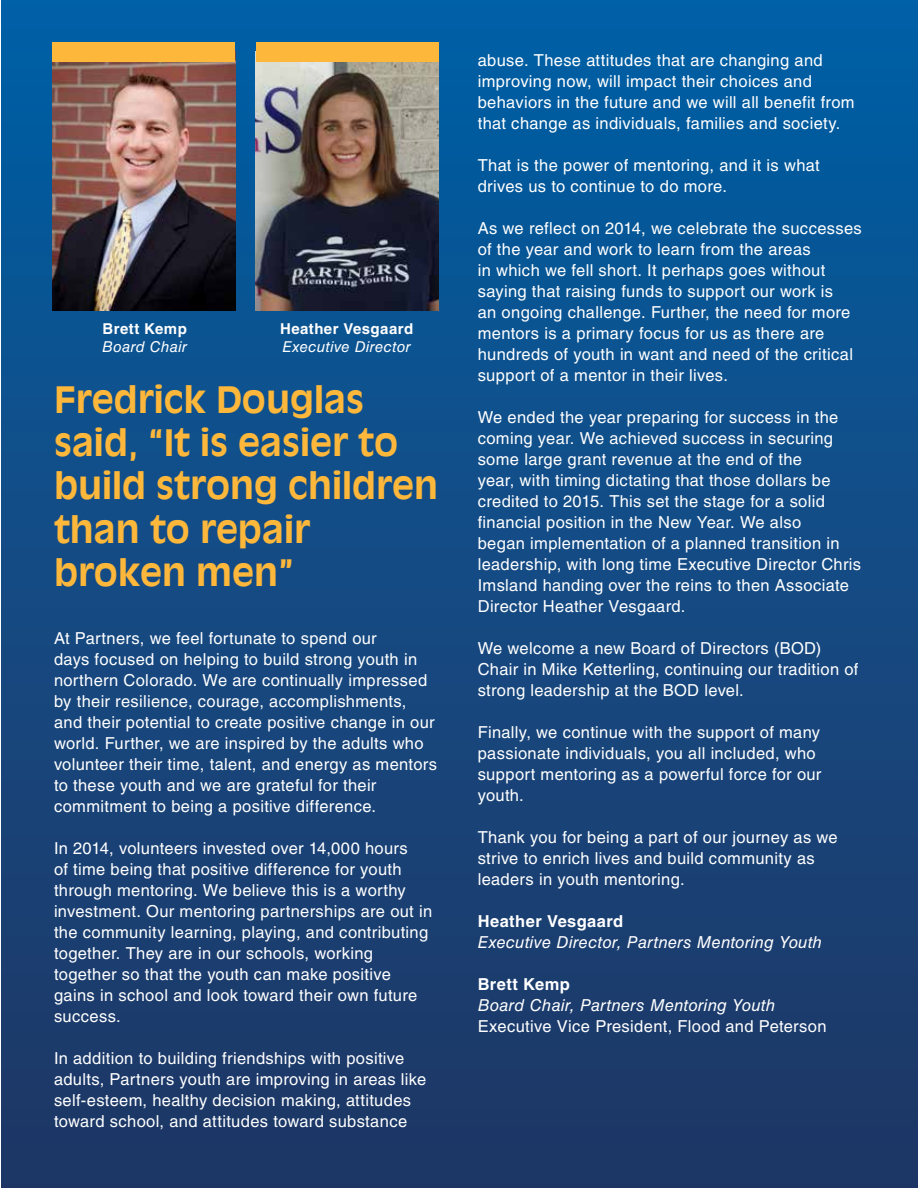
<style>
.page{position:relative;width:918px;height:1188px;background:#fff}
.page>*{position:absolute;margin:0;border:0;box-sizing:border-box;transform-origin:0 0}
.t1{font:700 36px/43.2px "Antique Olive Std";color:#fdb73b}
.t2{font:16.5px/21px "Helvetica LT Std";letter-spacing:.02em;color:#fff}
.t3{font:italic 16.5px "Helvetica LT Std";letter-spacing:.02em;color:#fff}
.t4{font:700 16.5px "Helvetica LT Std";letter-spacing:.025em;color:#fff}
.t5{font:italic 15px "Helvetica LT Std";letter-spacing:.025em;color:#fff}
.t6{font:700 15px "Helvetica LT Std";letter-spacing:.03em;color:#fff}
</style>
<div class="page">
<div style="left:2px;top:0;width:916px;height:1188px;background:linear-gradient(to bottom,#015fa5,#223562)"></div>
<img style="left:256px;top:62px;width:182px;height:249px">
<img style="left:52px;top:62px;width:183px;height:249px">
<div style="left:52px;top:42px;width:183px;height:20px;background:#fdb73b"></div>
<div style="left:256px;top:42px;width:182px;height:20px;background:#fdb73b"></div>
<p class="t6" style="left:103px;top:320px;width:86px">Brett Kemp</p>
<p class="t5" style="left:102px;top:339px;width:87px">Board Chair</p>
<p class="t6" style="left:280px;top:320px;width:135px">Heather Vesgaard</p>
<p class="t5" style="left:283px;top:339px;width:130px">Executive Director</p>
<h1 class="t1" style="left:54px;top:378px;width:386px">Fredrick Douglas said, “It is easier to build strong children than to repair broken men”</h1>
<p class="t2" style="left:54px;top:628px;width:385px">At Partners, we feel fortunate to spend our<br>days focused on helping to build strong youth in northern Colorado. We are continually impressed by their resilience, courage, accomplishments, and their potential to create positive change in our world. Further, we are inspired by the adults who volunteer their time, talent, and energy as mentors to these youth and we are grateful for their commitment to being a positive difference.</p>
<p class="t2" style="left:54px;top:838px;width:380px">In 2014, volunteers invested over 14,000 hours<br>of time being that positive difference for youth through mentoring. We believe this is a worthy investment. Our mentoring partnerships are out in the community learning, playing, and contributing together. They are in our schools, working together so that the youth can make positive gains in school and look toward their own future success.</p>
<p class="t2" style="left:54px;top:1048px;width:374px">In addition to building friendships with positive adults, Partners youth are improving in areas like self-esteem, healthy decision making, attitudes toward school, and attitudes toward substance</p>
<p class="t2" style="left:478px;top:50px;width:378px">abuse. These attitudes that are changing and improving now, will impact their choices and behaviors in the future and we will all benefit from that change as individuals, families and society.</p>
<p class="t2" style="left:478px;top:155px;width:344px">That is the power of mentoring, and it is what drives us to continue to do more.</p>
<p class="t2" style="left:478px;top:218px;width:386px">As we reflect on 2014, we celebrate the successes of the year and work to learn from the areas<br>in which we fell short. It perhaps goes without saying that raising funds to support our work is<br>an ongoing challenge. Further, the need for more mentors is a primary focus for us as there are hundreds of youth in want and need of the critical support of a mentor in their lives.</p>
<p class="t2" style="left:478px;top:407px;width:385px">We ended the year preparing for success in the coming year. We achieved success in securing some large grant revenue at the end of the<br>year, with timing dictating that those dollars be credited to 2015. This set the stage for a solid financial position in the New Year. We also<br>began implementation of a planned transition in leadership, with long time Executive Director Chris Imsland handing over the reins to then Associate Director Heather Vesgaard.</p>
<p class="t2" style="left:478px;top:638px;width:382px">We welcome a new Board of Directors (BOD)<br>Chair in Mike Ketterling, continuing our tradition of strong leadership at the BOD level.</p>
<p class="t2" style="left:478px;top:722px;width:345px">Finally, we continue with the support of many passionate individuals, you all included, who support mentoring as a powerful force for our youth.</p>
<p class="t2" style="left:478px;top:827px;width:362px">Thank you for being a part of our journey as we strive to enrich lives and build community as leaders in youth mentoring.</p>
<p class="t4" style="left:478px;top:911px;width:147px">Heather Vesgaard</p>
<p class="t3" style="left:478px;top:933px;width:346px">Executive Director, Partners Mentoring Youth</p>
<p class="t4" style="left:478px;top:974px;width:94px">Brett Kemp</p>
<p class="t3" style="left:478px;top:996px;width:299px">Board Chair, Partners Mentoring Youth</p>
<p class="t2" style="left:478px;top:1016px;width:350px">Executive Vice President, Flood and Peterson</p>
</div>
